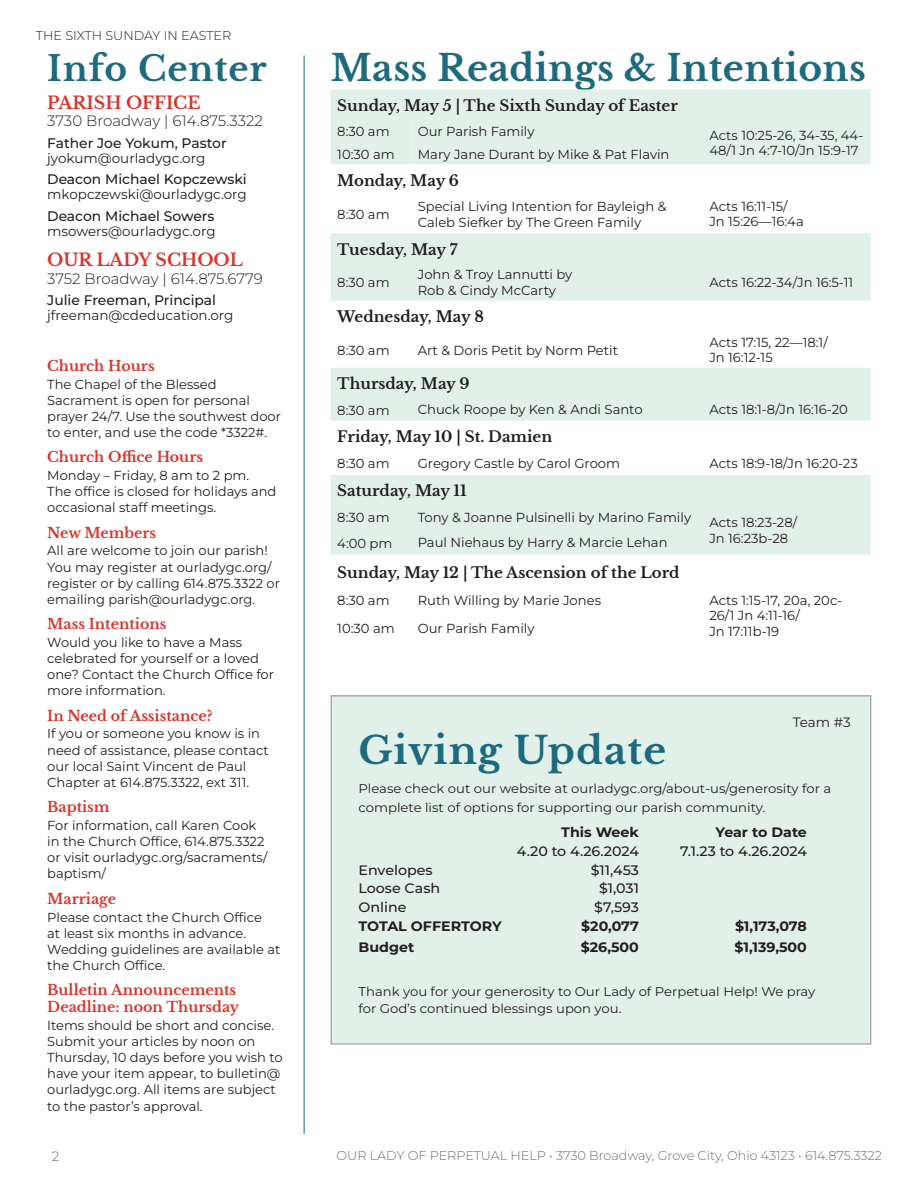
<style>
.page{position:relative;width:918px;height:1188px;background:#fff}
.page>*{position:absolute;margin:0;border:0;box-sizing:border-box;transform-origin:0 0}
.t1{font:700 37.5px "Libre Baskerville";letter-spacing:.025em;color:#1d6a7e;scale:1.04 1}
.t2{font:700 36px "Libre Baskerville";letter-spacing:.01em;color:#1d6a7e}
.t3{font:700 34.5px "Libre Baskerville";letter-spacing:.025em;color:#1d6a7e}
.t4{font:700 17.25px "Libre Baskerville";color:#d5372e}
.t5{font:700 15px "Libre Baskerville";color:#231f20}
.t6{font:300 15px "Montserrat";color:#231f20}
.t7{font:700 14.25px/16.8px "Libre Baskerville";color:#d5372e}
.t8{font:500 13.8px "Montserrat";color:#231f20}
.t9{font:500 13.65px "Montserrat";color:#231f20;scale:1.04 1}
.t10{font:700 13.65px "Montserrat";color:#231f20;scale:1.04 1}
.t11{font:13.5px "Montserrat";color:#231f20}
.t12{font:300 13.5px "Montserrat";color:#6c6d70}
.t13{font:13.2px/15.8px "Montserrat";color:#231f20}
.t14{font:13.05px/16.2px "Montserrat";color:#231f20}
.t15{font:12.75px/18.8px "Montserrat";color:#231f20;scale:1.04 1}
.t16{font:300 12.75px "Montserrat";color:#6c6d70}
.t17{font:300 12.75px "Montserrat";color:#231f20}
</style>
<div class="page">
<hr style="left:304px;top:56px;width:1px;height:1078px;background:#1d6a7e">
<div style="left:331px;top:696px;width:540px;height:348px;background:#e2f0ea"></div>
<svg style="left:331px;top:90px;width:540px;height:465px;fill:#e2f0ea"></svg>
<svg style="left:331px;top:118px;width:540px;height:115px"></svg>
<p class="t17" style="left:36px;top:27px;width:197px">THE SIXTH SUNDAY IN EASTER</p>
<p class="t3" style="left:47px;top:48px;width:221px">Info Center</p>
<p class="t2" style="left:331px;top:46px;width:537px">Mass Readings &amp; Intentions</p>
<p class="t4" style="left:47px;top:92px;width:155px">PARISH OFFICE</p>
<p class="t6" style="left:47px;top:111px;width:217px">3730 Broadway | 614.875.3322</p>
<p class="t8" style="left:47px;top:133px;width:181px">Father Joe Yokum, Pastor</p>
<p class="t11" style="left:47px;top:149px;width:160px">jyokum@ourladygc.org</p>
<p class="t8" style="left:47px;top:170px;width:201px">Deacon Michael Kopczewski</p>
<p class="t11" style="left:47px;top:185px;width:201px">mkopczewski@ourladygc.org</p>
<p class="t8" style="left:47px;top:206px;width:169px">Deacon Michael Sowers</p>
<p class="t11" style="left:47px;top:222px;width:170px">msowers@ourladygc.org</p>
<p class="t4" style="left:47px;top:249px;width:197px">OUR LADY SCHOOL</p>
<p class="t6" style="left:47px;top:268px;width:217px">3752 Broadway | 614.875.6779</p>
<p class="t8" style="left:47px;top:291px;width:170px">Julie Freeman, Principal</p>
<p class="t11" style="left:47px;top:306px;width:188px">jfreeman@cdeducation.org</p>
<p class="t5" style="left:337px;top:96px;width:342px">Sunday, May 5 | The Sixth Sunday of Easter</p>
<p class="t13" style="left:337px;top:123px;width:54px">8:30 am</p>
<p class="t13" style="left:418px;top:123px;width:118px">Our Parish Family</p>
<p class="t13" style="left:709px;top:126px;width:156px">Acts 10:25-26, 34-35, 44-<br>48/1 Jn 4:7-10/Jn 15:9-17</p>
<p class="t13" style="left:337px;top:146px;width:59px">10:30 am</p>
<p class="t13" style="left:418px;top:146px;width:253px">Mary Jane Durant by Mike &amp; Pat Flavin</p>
<p class="t5" style="left:337px;top:171px;width:123px">Monday, May 6</p>
<p class="t13" style="left:337px;top:206px;width:54px">8:30 am</p>
<p class="t13" style="left:418px;top:198px;width:250px">Special Living Intention for Bayleigh &amp;<br>Caleb Siefker by The Green Family</p>
<p class="t13" style="left:709px;top:198px;width:96px">Acts 16:11-15/<br>Jn 15:26—16:4a</p>
<p class="t5" style="left:337px;top:240px;width:122px">Tuesday, May 7</p>
<p class="t13" style="left:337px;top:274px;width:54px">8:30 am</p>
<p class="t13" style="left:418px;top:266px;width:156px">John &amp; Troy Lannutti by<br>Rob &amp; Cindy McCarty</p>
<p class="t13" style="left:709px;top:274px;width:145px">Acts 16:22-34/Jn 16:5-11</p>
<p class="t5" style="left:337px;top:307px;width:148px">Wednesday, May 8</p>
<p class="t13" style="left:337px;top:342px;width:54px">8:30 am</p>
<p class="t13" style="left:418px;top:342px;width:202px">Art &amp; Doris Petit by Norm Petit</p>
<p class="t13" style="left:709px;top:334px;width:120px">Acts 17:15, 22—18:1/<br>Jn 16:12-15</p>
<p class="t5" style="left:337px;top:375px;width:134px">Thursday, May 9</p>
<p class="t13" style="left:337px;top:402px;width:54px">8:30 am</p>
<p class="t13" style="left:418px;top:401px;width:226px">Chuck Roope by Ken &amp; Andi Santo</p>
<p class="t13" style="left:709px;top:401px;width:140px">Acts 18:1-8/Jn 16:16-20</p>
<p class="t5" style="left:337px;top:427px;width:216px">Friday, May 10 | St. Damien</p>
<p class="t13" style="left:337px;top:455px;width:54px">8:30 am</p>
<p class="t13" style="left:418px;top:455px;width:204px">Gregory Castle by Carol Groom</p>
<p class="t13" style="left:709px;top:455px;width:150px">Acts 18:9-18/Jn 16:20-23</p>
<p class="t5" style="left:337px;top:482px;width:131px">Saturday, May 11</p>
<p class="t13" style="left:337px;top:509px;width:54px">8:30 am</p>
<p class="t13" style="left:418px;top:509px;width:275px">Tony &amp; Joanne Pulsinelli by Marino Family</p>
<p class="t13" style="left:709px;top:514px;width:89px">Acts 18:23-28/<br>Jn 16:23b-28</p>
<p class="t7" style="left:47px;top:357px;width:109px">Church Hours</p>
<p class="t14" style="left:47px;top:375px;width:235px">The Chapel of the Blessed<br>Sacrament is open for personal prayer 24/7. Use the southwest door to enter, and use the code *3322#.</p>
<p class="t7" style="left:47px;top:449px;width:157px">Church Office Hours</p>
<p class="t14" style="left:47px;top:467px;width:231px">Monday – Friday, 8 am to 2 pm.<br>The office is closed for holidays and occasional staff meetings.</p>
<p class="t7" style="left:47px;top:524px;width:111px">New Members</p>
<p class="t14" style="left:47px;top:542px;width:234px">All are welcome to join our parish!<br>You may register at ourladygc.org/ register or by calling 614.875.3322 or emailing parish@ourladygc.org.</p>
<p class="t7" style="left:47px;top:616px;width:121px">Mass Intentions</p>
<p class="t14" style="left:47px;top:634px;width:228px">Would you like to have a Mass celebrated for yourself or a loved one? Contact the Church Office for more information.</p>
<p class="t7" style="left:47px;top:707px;width:167px">In Need of Assistance?</p>
<p class="t14" style="left:47px;top:725px;width:223px">If you or someone you know is in need of assistance, please contact our local Saint Vincent de Paul<br>Chapter at 614.875.3322, ext 311.</p>
<p class="t7" style="left:47px;top:799px;width:64px">Baptism</p>
<p class="t14" style="left:47px;top:817px;width:222px">For information, call Karen Cook in the Church Office, 614.875.3322 or visit ourladygc.org/sacraments/ baptism/</p>
<p class="t7" style="left:47px;top:890px;width:70px">Marriage</p>
<p class="t14" style="left:47px;top:908px;width:235px">Please contact the Church Office<br>at least six months in advance.<br>Wedding guidelines are available at the Church Office.</p>
<p class="t7" style="left:47px;top:982px;width:193px">Bulletin Announcements<br>Deadline: noon Thursday</p>
<p class="t14" style="left:47px;top:1017px;width:237px">Items should be short and concise.<br>Submit your articles by noon on Thursday, 10 days before you wish to have your item appear, to bulletin@ ourladygc.org. All items are subject to the pastor’s approval.</p>
<p class="t13" style="left:337px;top:535px;width:57px">4:00 pm</p>
<p class="t13" style="left:418px;top:534px;width:251px">Paul Niehaus by Harry &amp; Marcie Lehan</p>
<p class="t5" style="left:337px;top:563px;width:344px">Sunday, May 12 | The Ascension of the Lord</p>
<p class="t13" style="left:337px;top:592px;width:54px">8:30 am</p>
<p class="t13" style="left:418px;top:592px;width:185px">Ruth Willing by Marie Jones</p>
<p class="t13" style="left:709px;top:592px;width:134px">Acts 1:15-17, 20a, 20c-<br>26/1 Jn 4:11-16/</p>
<p class="t13" style="left:337px;top:620px;width:59px">10:30 am</p>
<p class="t13" style="left:418px;top:620px;width:118px">Our Parish Family</p>
<p class="t13" style="left:709px;top:623px;width:71px">Jn 17:11b-19</p>
<p class="t11" style="left:793px;top:713px;width:59px">Team #3</p>
<p class="t1" style="left:359px;top:727px;width:297px">Giving Update</p>
<p class="t15" style="left:359px;top:779px;width:456px">Please check out our website at ourladygc.org/about-us/generosity for a complete list of options for supporting our parish community.</p>
<p class="t10" style="left:561px;top:822px;width:76px">This Week</p>
<p class="t10" style="left:716px;top:822px;width:89px">Year to Date</p>
<p class="t9" style="left:517px;top:842px;width:119px">4.20 to 4.26.2024</p>
<p class="t9" style="left:680px;top:842px;width:124px">7.1.23 to 4.26.2024</p>
<p class="t9" style="left:359px;top:860px;width:73px">Envelopes</p>
<p class="t9" style="left:591px;top:860px;width:48px">$11,453</p>
<p class="t9" style="left:359px;top:879px;width:80px">Loose Cash</p>
<p class="t9" style="left:599px;top:879px;width:40px">$1,031</p>
<p class="t9" style="left:359px;top:898px;width:48px">Online</p>
<p class="t9" style="left:594px;top:898px;width:44px">$7,593</p>
<p class="t10" style="left:359px;top:916px;width:139px">TOTAL OFFERTORY</p>
<p class="t10" style="left:581px;top:916px;width:57px">$20,077</p>
<p class="t10" style="left:735px;top:916px;width:71px">$1,173,078</p>
<p class="t10" style="left:359px;top:938px;width:55px">Budget</p>
<p class="t10" style="left:581px;top:938px;width:58px">$26,500</p>
<p class="t10" style="left:734px;top:938px;width:71px">$1,139,500</p>
<p class="t15" style="left:359px;top:983px;width:441px;line-height:16.5px">Thank you for your generosity to Our Lady of Perpetual Help! We pray for God’s continued blessings upon you.</p>
<p class="t12" style="left:52px;top:1147px;width:9px">2</p>
<p class="t16" style="left:337px;top:1147px;width:547px">OUR LADY OF PERPETUAL HELP • 3730 Broadway, Grove City, Ohio 43123 • 614.875.3322</p>
</div>
